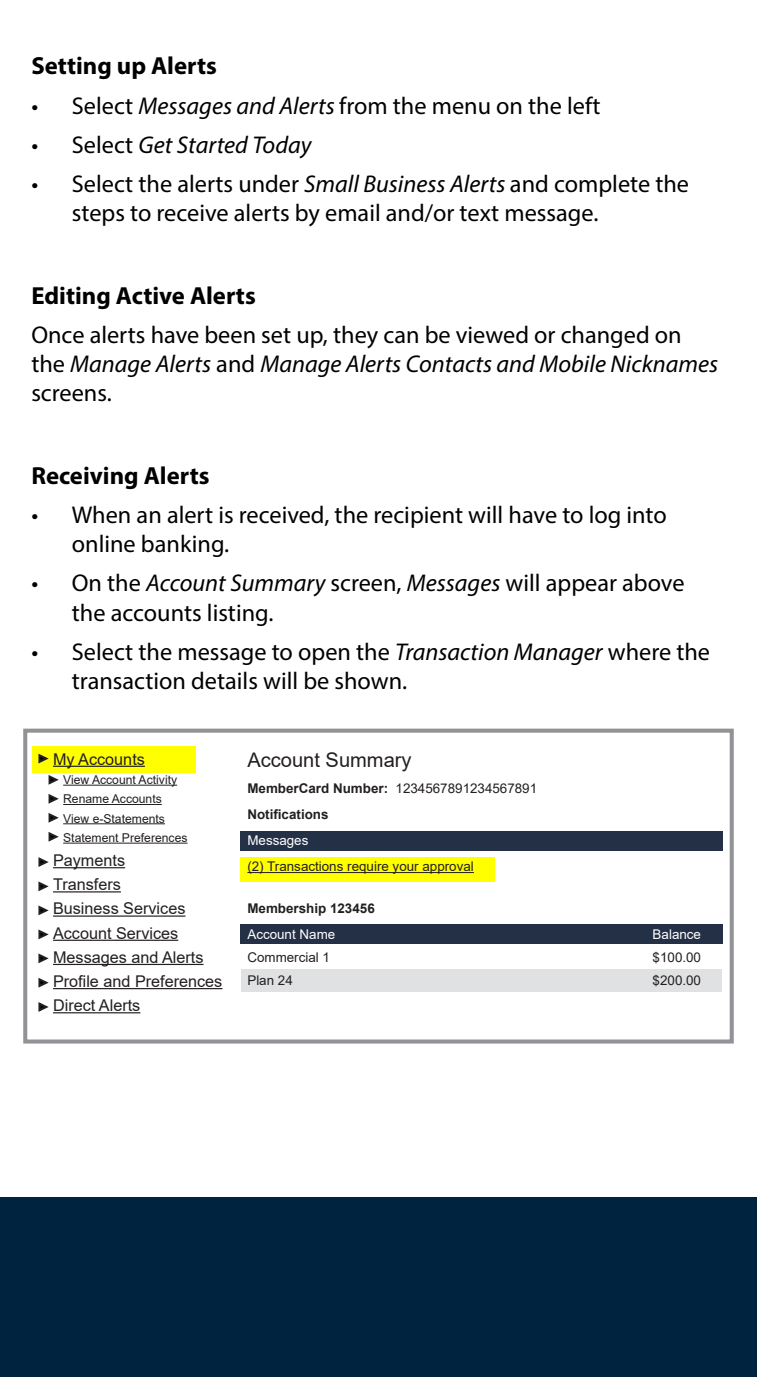
<style>
.page{position:relative;width:757px;height:1377px;background:#fff}
.page>*{position:absolute;margin:0;border:0;box-sizing:border-box;transform-origin:0 0}
.t1{font:700 24.75px "Myriad Pro";color:#000}
.t2{font:24.3px/29.2px "Myriad Pro";color:#000}
.t3{font:italic 24.3px "Myriad Pro";color:#000}
.t4{font:20.03px "Arial";color:#231f20}
.t5{font:16.2px/24.1px "Arial";color:#231f20}
.t6{font:700 13.5px/26.1px "Arial";color:#231f20}
.t7{font:13.5px "Arial";color:#231f20}
.t8{font:13.5px "Arial";color:#fff}
.t9{font:12.15px/19.3px "Arial";color:#231f20}
.s1{font-style:italic}
.s2{font-style:normal}
.s3{font-weight:400}
</style>
<div class="page">
<div style="left:0;top:1197px;width:757px;height:180px;background:#002340"></div>
<div style="left:240px;top:857px;width:255px;height:24px;background:#ff0"></div>
<div style="left:241px;top:969px;width:480px;height:22px;background:#e0e1e3"></div>
<div style="left:240px;top:925px;width:483px;height:19px;background:#243046"></div>
<div style="left:240px;top:831px;width:483px;height:19px;background:#243046"></div>
<div style="left:32px;top:746px;width:164px;height:27px;background:#ff0"></div>
<hr style="left:53px;top:766px;width:92px;height:1px;background:#231f20">
<hr style="left:63px;top:785px;width:114px;height:1px;background:#231f20">
<hr style="left:63px;top:804px;width:99px;height:1px;background:#231f20">
<hr style="left:63px;top:823px;width:102px;height:1px;background:#231f20">
<hr style="left:63px;top:843px;width:124px;height:1px;background:#231f20">
<hr style="left:53px;top:867px;width:72px;height:1px;background:#231f20">
<hr style="left:53px;top:891px;width:68px;height:2px;background:#231f20">
<hr style="left:53px;top:916px;width:132px;height:1px;background:#231f20">
<hr style="left:53px;top:940px;width:125px;height:1px;background:#231f20">
<hr style="left:53px;top:964px;width:150px;height:1px;background:#231f20">
<hr style="left:53px;top:988px;width:169px;height:1px;background:#231f20">
<hr style="left:53px;top:1012px;width:87px;height:1px;background:#231f20">
<svg style="left:38px;top:753px;width:11px;height:11px"></svg>
<svg style="left:38px;top:953px;width:11px;height:11px"></svg>
<svg style="left:38px;top:977px;width:11px;height:11px"></svg>
<svg style="left:38px;top:1002px;width:11px;height:10px"></svg>
<svg style="left:38px;top:857px;width:11px;height:10px"></svg>
<svg style="left:38px;top:881px;width:11px;height:11px"></svg>
<svg style="left:38px;top:905px;width:11px;height:11px"></svg>
<svg style="left:38px;top:929px;width:11px;height:11px"></svg>
<svg style="left:48px;top:775px;width:11px;height:10px"></svg>
<hr style="left:247px;top:872px;width:227px;height:1px;background:#231f20">
<svg style="left:48px;top:794px;width:11px;height:10px"></svg>
<svg style="left:48px;top:813px;width:11px;height:10px"></svg>
<svg style="left:48px;top:832px;width:11px;height:10px"></svg>
<div style="left:23px;top:729px;width:710px;height:315px;border:4px solid #919396"></div>
<p class="t1" style="left:31px;top:50px;width:187px">Setting up Alerts</p>
<p class="t2" style="left:31px;top:90px;width:570px">• Select <span class="s1">Messages and Alerts</span> from the menu on the left</p>
<p class="t3" style="left:31px;top:130px;width:282px"><span class="s2">• Select</span> Get Started Today</p>
<p class="t2" style="left:72px;top:169px;width:618px;text-indent:-40px">• Select the alerts under <span class="s1">Small Business Alerts</span> and complete the steps to receive alerts by email and/or text message.</p>
<p class="t1" style="left:31px;top:279px;width:226px">Editing Active Alerts</p>
<p class="t2" style="left:31px;top:320px;width:688px">Once alerts have been set up, they can be viewed or changed on the <span class="s1">Manage Alerts</span> and <span class="s1">Manage Alerts Contacts and Mobile Nicknames </span>screens.</p>
<p class="t1" style="left:31px;top:459px;width:180px">Receiving Alerts</p>
<p class="t2" style="left:72px;top:500px;width:596px;text-indent:-40px">• When an alert is received, the recipient will have to log into online banking.</p>
<p class="t2" style="left:72px;top:568px;width:614px;text-indent:-40px">• On the <span class="s1">Account Summary</span> screen, <span class="s1">Messages</span> will appear above the accounts listing.</p>
<p class="t2" style="left:72px;top:637px;width:639px;text-indent:-40px">• Select the message to open the <span class="s1">Transaction Manager</span> where the transaction details will be shown.</p>
<p class="t5" style="left:53px;top:747px;width:93px">My Accounts</p>
<p class="t9" style="left:63px;top:770px;width:126px">View Account Activity<br>Rename Accounts<br>View e-Statements<br>Statement Preferences</p>
<p class="t5" style="left:53px;top:848px;width:171px">Payments<br>Transfers<br>Business Services<br>Account Services<br>Messages and Alerts<br>Profile and Preferences<br>Direct Alerts</p>
<p class="t4" style="left:247px;top:746px;width:166px">Account Summary</p>
<p class="t6" style="left:247px;top:775px;width:291px">MemberCard Number: <span class="s3">1234567891234567891<br></span>Notifications</p>
<p class="t8" style="left:247px;top:831px;width:63px">Messages</p>
<p class="t7" style="left:247px;top:857px;width:228px">(2) Transactions require your approval</p>
<p class="t6" style="left:247px;top:896px;width:129px">Membership 123456</p>
<p class="t8" style="left:247px;top:925px;width:89px">Account Name</p>
<p class="t8" style="left:652px;top:925px;width:50px">Balance</p>
<p class="t7" style="left:247px;top:948px;width:84px">Commercial 1</p>
<p class="t7" style="left:652px;top:948px;width:50px">$100.00</p>
<p class="t7" style="left:247px;top:971px;width:47px">Plan 24</p>
<p class="t7" style="left:652px;top:971px;width:50px">$200.00</p>
</div>
